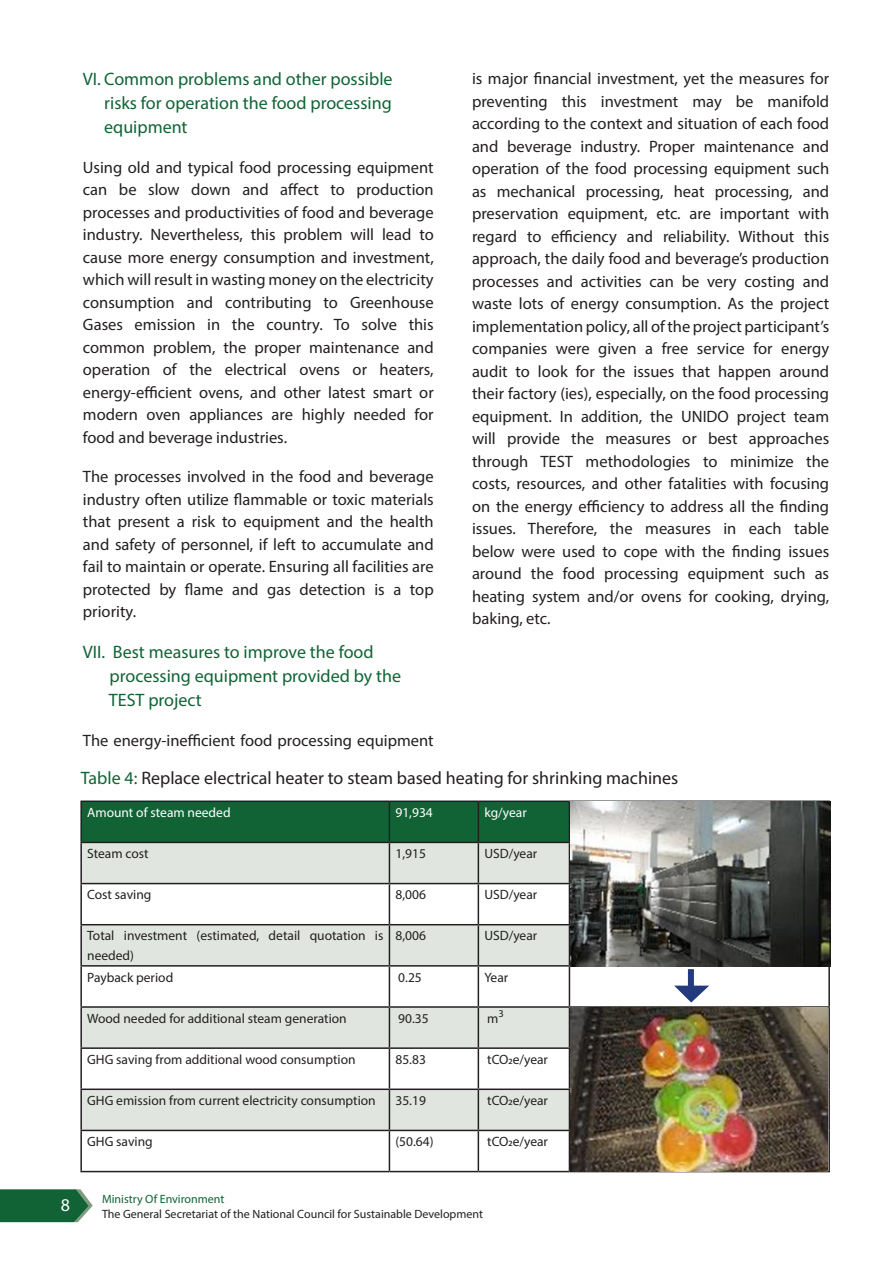
<style>
.page{position:relative;width:893px;height:1263px;background:#fff}
.page>*{position:absolute;margin:0;border:0;box-sizing:border-box;transform-origin:0 0}
.Body{font:18px/24px "Myriad Pro";color:#116336;text-align:justify}
.Body-2{font:18px "Myriad Pro";color:#231f20}
.t1{font:18px "Myriad Pro";color:#fff}
.Body-3{font:16.5px/22.5px "Myriad Pro";color:#231f20;text-align:justify}
.Not{font:13.5px/19.5px "Myriad Pro";color:#231f20}
.Not-2{font:13.5px "Myriad Pro";color:#fff}
.t2{font:12px "Myriad Pro";color:#231f20}
.t3{font:12px "Myriad Pro";color:#116336}
.s1{color:#116336}
</style>
<div class="page">
<div style="left:82px;top:802px;width:487px;height:40px;background:#116336"></div>
<svg style="left:82px;top:843px;width:487px;height:287px;fill:#e0e6df"></svg>
<hr style="left:80px;top:800px;width:309px;height:2px;background:#231f20">
<hr style="left:80px;top:802px;width:2px;height:40px;background:#231f20">
<hr style="left:389px;top:800px;width:89px;height:2px;background:#231f20">
<hr style="left:389px;top:802px;width:1px;height:40px;background:#231f20">
<hr style="left:478px;top:800px;width:91px;height:2px;background:#231f20">
<hr style="left:478px;top:802px;width:1px;height:40px;background:#231f20">
<hr style="left:569px;top:800px;width:261px;height:2px;background:#231f20">
<hr style="left:569px;top:802px;width:1px;height:40px;background:#231f20">
<hr style="left:80px;top:842px;width:309px;height:1px;background:#231f20">
<hr style="left:80px;top:843px;width:2px;height:40px;background:#231f20">
<hr style="left:389px;top:842px;width:89px;height:1px;background:#231f20">
<hr style="left:389px;top:843px;width:1px;height:40px;background:#231f20">
<hr style="left:478px;top:842px;width:92px;height:1px;background:#231f20">
<hr style="left:478px;top:843px;width:1px;height:40px;background:#231f20">
<hr style="left:569px;top:843px;width:1px;height:40px;background:#231f20">
<hr style="left:80px;top:883px;width:309px;height:1px;background:#231f20">
<hr style="left:80px;top:884px;width:2px;height:40px;background:#231f20">
<hr style="left:389px;top:883px;width:89px;height:1px;background:#231f20">
<hr style="left:389px;top:884px;width:1px;height:40px;background:#231f20">
<hr style="left:478px;top:883px;width:92px;height:1px;background:#231f20">
<hr style="left:478px;top:884px;width:1px;height:40px;background:#231f20">
<hr style="left:569px;top:884px;width:1px;height:40px;background:#231f20">
<hr style="left:80px;top:924px;width:309px;height:1px;background:#231f20">
<hr style="left:80px;top:925px;width:2px;height:40px;background:#231f20">
<hr style="left:389px;top:924px;width:89px;height:1px;background:#231f20">
<hr style="left:389px;top:925px;width:1px;height:40px;background:#231f20">
<hr style="left:478px;top:924px;width:92px;height:1px;background:#231f20">
<hr style="left:478px;top:925px;width:1px;height:40px;background:#231f20">
<hr style="left:569px;top:925px;width:1px;height:40px;background:#231f20">
<hr style="left:80px;top:965px;width:309px;height:1px;background:#231f20">
<hr style="left:80px;top:966px;width:2px;height:40px;background:#231f20">
<hr style="left:389px;top:965px;width:89px;height:1px;background:#231f20">
<hr style="left:389px;top:966px;width:1px;height:40px;background:#231f20">
<hr style="left:478px;top:965px;width:91px;height:1px;background:#231f20">
<hr style="left:478px;top:966px;width:1px;height:40px;background:#231f20">
<hr style="left:569px;top:965px;width:261px;height:1px;background:#231f20">
<hr style="left:569px;top:966px;width:1px;height:40px;background:#231f20">
<hr style="left:828px;top:966px;width:2px;height:40px;background:#231f20">
<hr style="left:80px;top:1006px;width:309px;height:2px;background:#231f20">
<hr style="left:80px;top:1008px;width:2px;height:39px;background:#231f20">
<hr style="left:389px;top:1006px;width:89px;height:2px;background:#231f20">
<hr style="left:389px;top:1008px;width:1px;height:39px;background:#231f20">
<hr style="left:478px;top:1006px;width:91px;height:2px;background:#231f20">
<hr style="left:478px;top:1008px;width:1px;height:39px;background:#231f20">
<hr style="left:569px;top:1006px;width:261px;height:2px;background:#231f20">
<hr style="left:569px;top:1008px;width:1px;height:39px;background:#231f20">
<hr style="left:828px;top:1008px;width:2px;height:40px;background:#231f20">
<hr style="left:80px;top:1047px;width:309px;height:2px;background:#231f20">
<hr style="left:80px;top:1049px;width:2px;height:39px;background:#231f20">
<hr style="left:389px;top:1047px;width:89px;height:2px;background:#231f20">
<hr style="left:389px;top:1049px;width:1px;height:39px;background:#231f20">
<hr style="left:478px;top:1047px;width:92px;height:2px;background:#231f20">
<hr style="left:478px;top:1049px;width:1px;height:39px;background:#231f20">
<hr style="left:569px;top:1049px;width:1px;height:39px;background:#231f20">
<hr style="left:828px;top:1048px;width:2px;height:41px;background:#231f20">
<hr style="left:80px;top:1088px;width:309px;height:2px;background:#231f20">
<hr style="left:80px;top:1090px;width:2px;height:40px;background:#231f20">
<hr style="left:389px;top:1088px;width:89px;height:2px;background:#231f20">
<hr style="left:389px;top:1090px;width:1px;height:40px;background:#231f20">
<hr style="left:478px;top:1088px;width:92px;height:2px;background:#231f20">
<hr style="left:478px;top:1090px;width:1px;height:40px;background:#231f20">
<hr style="left:569px;top:1090px;width:1px;height:40px;background:#231f20">
<hr style="left:828px;top:1089px;width:2px;height:41px;background:#231f20">
<hr style="left:80px;top:1130px;width:309px;height:1px;background:#231f20">
<hr style="left:80px;top:1131px;width:2px;height:40px;background:#231f20">
<hr style="left:389px;top:1130px;width:89px;height:1px;background:#231f20">
<hr style="left:389px;top:1131px;width:1px;height:40px;background:#231f20">
<hr style="left:478px;top:1130px;width:92px;height:1px;background:#231f20">
<hr style="left:478px;top:1131px;width:1px;height:40px;background:#231f20">
<hr style="left:569px;top:1131px;width:1px;height:40px;background:#231f20">
<hr style="left:828px;top:1130px;width:2px;height:41px;background:#231f20">
<hr style="left:80px;top:1171px;width:309px;height:1px;background:#231f20">
<hr style="left:389px;top:1171px;width:89px;height:1px;background:#231f20">
<hr style="left:478px;top:1171px;width:91px;height:1px;background:#231f20">
<hr style="left:569px;top:1171px;width:261px;height:1px;background:#231f20">
<img style="left:570px;top:801px;width:261px;height:165px">
<img style="left:570px;top:1008px;width:258px;height:163px">
<div style="left:688px;top:969px;width:6px;height:30px;background:#233b7c"></div>
<svg style="left:674px;top:986px;width:35px;height:16px"></svg>
<svg style="left:0;top:1189px;width:93px;height:33px;background:#2a724a"></svg>
<p class="Body" style="left:104px;top:67px;width:290px;text-indent:-21px">VI. Common problems and other possible risks for operation the food processing equipment</p>
<p class="Body-3" style="left:83px;top:156px;width:352px">Using old and typical food processing equipment can be slow down and affect to production processes and productivities of food and beverage industry. Nevertheless, this problem will lead to cause more energy consumption and investment, which will result in wasting money on the electricity consumption and contributing to Greenhouse Gases emission in the country. To solve this common problem, the proper maintenance and operation of the electrical ovens or heaters, energy-efficient ovens, and other latest smart or modern oven appliances are highly needed for food and beverage industries.</p>
<p class="Body-3" style="left:83px;top:465px;width:352px">The processes involved in the food and beverage industry often utilize flammable or toxic materials that present a risk to equipment and the health and safety of personnel, if left to accumulate and fail to maintain or operate. Ensuring all facilities are protected by flame and gas detection is a top priority.</p>
<p class="Body" style="left:109px;top:640px;width:294px;text-align:left;text-indent:-26px">VII. Best measures to improve the food processing equipment provided by the<br>TEST project</p>
<p class="Body-3" style="left:83px;top:729px;width:352px">The energy-inefficient food processing equipment</p>
<p class="Body-3" style="left:472px;top:67px;width:359px">is major financial investment, yet the measures for preventing this investment may be manifold according to the context and situation of each food and beverage industry. Proper maintenance and operation of the food processing equipment such as mechanical processing, heat processing, and preservation equipment, etc. are important with regard to efficiency and reliability. Without this approach, the daily food and beverage’s production processes and activities can be very costing and waste lots of energy consumption. As the project implementation policy, all of the project participant’s companies were given a free service for energy audit to look for the issues that happen around their factory (ies), especially, on the food processing equipment. In addition, the UNIDO project team will provide the measures or best approaches through TEST methodologies to minimize the costs, resources, and other fatalities with focusing on the energy efficiency to address all the finding issues. Therefore, the measures in each table below were used to cope with the finding issues around the food processing equipment such as heating system and/or ovens for cooking, drying, baking, etc.</p>
<p class="Body-2" style="left:81px;top:766px;width:599px"><span class="s1">Table 4:</span> Replace electrical heater to steam based heating for shrinking machines</p>
<p class="Not-2" style="left:87px;top:804px;width:145px">Amount of steam needed</p>
<p class="Not-2" style="left:395px;top:804px;width:39px">91,934</p>
<p class="Not-2" style="left:484px;top:804px;width:44px">kg/year</p>
<p class="Not" style="left:87px;top:843px;width:63px">Steam cost</p>
<p class="Not" style="left:395px;top:843px;width:32px">1,915</p>
<p class="Not" style="left:484px;top:843px;width:54px">USD/year</p>
<p class="Not" style="left:87px;top:885px;width:66px">Cost saving</p>
<p class="Not" style="left:395px;top:885px;width:32px">8,006</p>
<p class="Not" style="left:484px;top:885px;width:54px">USD/year</p>
<p class="Not" style="left:87px;top:926px;width:298px">Total investment (estimated, detail quotation is needed)</p>
<p class="Not" style="left:395px;top:926px;width:32px">8,006</p>
<p class="Not" style="left:484px;top:926px;width:54px">USD/year</p>
<p class="Not" style="left:87px;top:967px;width:88px">Payback period</p>
<p class="Not" style="left:398px;top:967px;width:25px">0.25</p>
<p class="Not" style="left:484px;top:967px;width:25px">Year</p>
<p class="Not" style="left:87px;top:1008px;width:261px">Wood needed for additional steam generation</p>
<p class="Not" style="left:398px;top:1008px;width:32px">90.35</p>
<p class="Not" style="left:487px;top:1008px;width:18px">m<sup>3</sup></p>
<p class="Not" style="left:87px;top:1049px;width:270px">GHG saving from additional wood consumption</p>
<p class="Not" style="left:395px;top:1049px;width:32px">85.83</p>
<p class="Not" style="left:487px;top:1049px;width:62px">tCO²e/year</p>
<p class="Not" style="left:87px;top:1090px;width:290px">GHG emission from current electricity consumption</p>
<p class="Not" style="left:395px;top:1090px;width:32px">35.19</p>
<p class="Not" style="left:487px;top:1090px;width:62px">tCO²e/year</p>
<p class="Not" style="left:87px;top:1131px;width:67px">GHG saving</p>
<p class="Not" style="left:395px;top:1131px;width:40px">(50.64)</p>
<p class="Not" style="left:487px;top:1131px;width:62px">tCO²e/year</p>
<p class="t1" style="left:61px;top:1194px;width:11px">8</p>
<p class="t3" style="left:102px;top:1191px;width:124px">Ministry Of Environment</p>
<p class="t2" style="left:102px;top:1206px;width:382px">The General Secretariat of the National Council for Sustainable Development</p>
</div>
